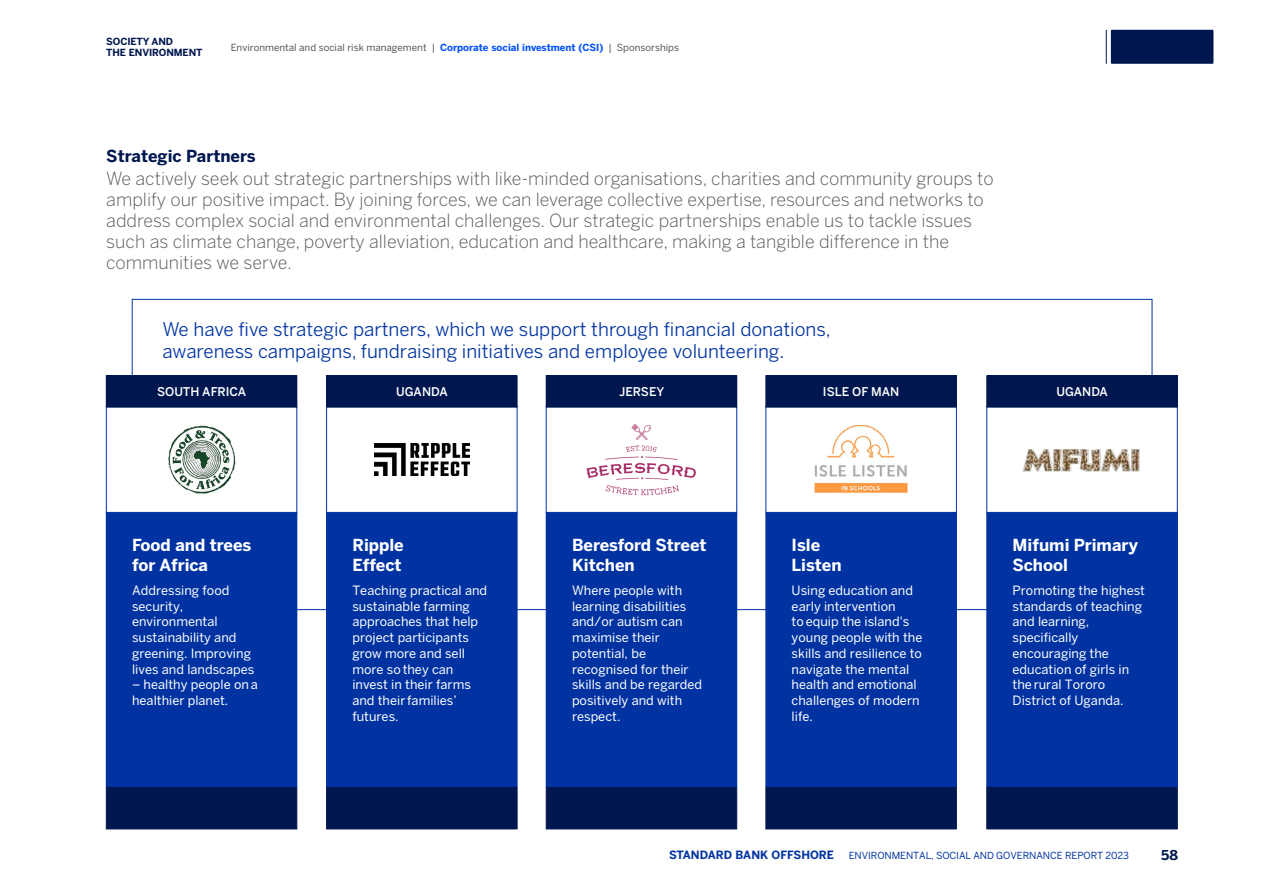
<style>
.page{position:relative;width:1263px;height:893px;background:#fff}
.page>*{position:absolute;margin:0;border:0;box-sizing:border-box;transform-origin:0 0}
.t1{font:18.75px/22.5px "Benton Sans";color:#0033a1}
.t2{font:300 18px/21px "Benton Sans";color:#575756}
.t3{font:700 16.5px/19.5px "Benton Sans";color:#fff}
.t4{font:700 16.5px "Benton Sans";color:#00164e}
.t5{font:700 13.5px "Benton Sans";color:#00164e}
.t6{font:12.75px/15.8px "Benton Sans";color:#fff}
.t7{font:500 12px "Benton Sans";color:#fff}
.t8{font:700 11.4px "Benton Sans";color:#0033a1}
.t9{font:9.75px "Benton Sans";color:#575756}
.t10{font:9.75px "Benton Sans";letter-spacing:-.01em;color:#0033a1}
.t11{font:700 9.75px/11.2px "Benton Sans";letter-spacing:-.01em;color:#00164e}
.s1{font-weight:700;color:#0051ff}
</style>
<div class="page">
<div style="left:326px;top:787px;width:191px;height:42px;background:#00164e"></div>
<div style="left:546px;top:787px;width:191px;height:42px;background:#00164e"></div>
<div style="left:766px;top:787px;width:191px;height:42px;background:#00164e"></div>
<div style="left:986px;top:787px;width:191px;height:42px;background:#00164e"></div>
<div style="left:106px;top:787px;width:191px;height:42px;background:#00164e"></div>
<div style="left:327px;top:512px;width:190px;height:274px;background:#0033a1"></div>
<div style="left:326px;top:512px;width:191px;height:275px;border:1px solid #0033a1"></div>
<div style="left:546px;top:512px;width:191px;height:274px;background:#0033a1"></div>
<div style="left:546px;top:512px;width:191px;height:275px;border:1px solid #0033a1"></div>
<div style="left:766px;top:512px;width:190px;height:274px;background:#0033a1"></div>
<div style="left:766px;top:512px;width:191px;height:275px;border:1px solid #0033a1"></div>
<div style="left:987px;top:512px;width:190px;height:274px;background:#0033a1"></div>
<div style="left:986px;top:512px;width:191px;height:275px;border:1px solid #0033a1"></div>
<div style="left:106px;top:512px;width:191px;height:274px;background:#0033a1"></div>
<div style="left:106px;top:512px;width:191px;height:275px;border:1px solid #0033a1"></div>
<div style="left:326px;top:406px;width:191px;height:107px;background:#fff;border:1px solid #0033a1"></div>
<div style="left:546px;top:406px;width:191px;height:107px;background:#fff;border:1px solid #0033a1"></div>
<div style="left:766px;top:406px;width:191px;height:107px;background:#fff;border:1px solid #0033a1"></div>
<div style="left:986px;top:406px;width:191px;height:107px;background:#fff;border:1px solid #0033a1"></div>
<div style="left:106px;top:406px;width:191px;height:107px;background:#fff;border:1px solid #0033a1"></div>
<img style="left:168px;top:425px;width:68px;height:69px">
<img style="left:374px;top:444px;width:96px;height:31px">
<img style="left:586px;top:424px;width:110px;height:72px">
<img style="left:814px;top:425px;width:94px;height:69px">
<img style="left:1022px;top:449px;width:118px;height:23px">
<div style="left:327px;top:376px;width:190px;height:31px;background:#00164e"></div>
<div style="left:326px;top:375px;width:191px;height:32px;border:1px solid #00164e"></div>
<div style="left:546px;top:376px;width:191px;height:31px;background:#00164e"></div>
<div style="left:546px;top:375px;width:191px;height:32px;border:1px solid #00164e"></div>
<div style="left:766px;top:376px;width:190px;height:31px;background:#00164e"></div>
<div style="left:766px;top:375px;width:191px;height:32px;border:1px solid #00164e"></div>
<div style="left:987px;top:376px;width:190px;height:31px;background:#00164e"></div>
<div style="left:986px;top:375px;width:191px;height:32px;border:1px solid #00164e"></div>
<div style="left:106px;top:376px;width:191px;height:31px;background:#00164e"></div>
<div style="left:106px;top:375px;width:191px;height:32px;border:1px solid #00164e"></div>
<div style="left:1111px;top:30px;width:102px;height:34px;background:#00164e"></div>
<hr style="left:1106px;top:30px;width:1px;height:34px;background:#00164e">
<p class="t11" style="left:106px;top:36px;width:98px">SOCIETY AND<br>THE ENVIRONMENT</p>
<p class="t9" style="left:231px;top:41px;width:450px">Environmental and social risk management | <span class="s1">Corporate social investment (CSI)</span> | Sponsorships</p>
<p class="t4" style="left:106px;top:146px;width:151px">Strategic Partners</p>
<p class="t2" style="left:106px;top:168px;width:889px">We actively seek out strategic partnerships with like-minded organisations, charities and community groups to amplify our positive impact. By joining forces, we can leverage collective expertise, resources and networks to address complex social and environmental challenges. Our strategic partnerships enable us to tackle issues such as climate change, poverty alleviation, education and healthcare, making a tangible difference in the communities we serve.</p>
<h1 class="t1" style="left:163px;top:318px;width:670px">We have five strategic partners, which we support through financial donations, awareness campaigns, fundraising initiatives and employee volunteering.</h1>
<p class="t7" style="left:157px;top:385px;width:90px">SOUTH AFRICA</p>
<p class="t7" style="left:396px;top:385px;width:53px">UGANDA</p>
<p class="t7" style="left:619px;top:385px;width:47px">JERSEY</p>
<p class="t7" style="left:823px;top:385px;width:78px">ISLE OF MAN</p>
<p class="t7" style="left:1056px;top:385px;width:53px">UGANDA</p>
<p class="t3" style="left:132px;top:535px;width:121px">Food and trees for Africa</p>
<p class="t6" style="left:132px;top:582px;width:124px">Addressing food security, environmental sustainability and greening. Improving lives and landscapes</p>
<p class="t6" style="left:132px;top:677px;width:127px">– healthy people on a healthier planet.</p>
<p class="t3" style="left:352px;top:535px;width:53px">Ripple<br>Effect</p>
<p class="t6" style="left:352px;top:582px;width:136px">Teaching practical and sustainable farming approaches that help project participants grow more and sell more so they can invest in their farms and their families’ futures.</p>
<p class="t3" style="left:572px;top:535px;width:136px">Beresford Street<br>Kitchen</p>
<p class="t6" style="left:572px;top:582px;width:132px">Where people with learning disabilities and/or autism can maximise their potential, be recognised for their skills and be regarded positively and with respect.</p>
<p class="t3" style="left:792px;top:535px;width:51px">Isle<br>Listen</p>
<p class="t6" style="left:792px;top:582px;width:132px">Using education and early intervention<br>to equip the island's young people with the skills and resilience to navigate the mental health and emotional challenges of modern life.</p>
<p class="t3" style="left:1012px;top:535px;width:127px">Mifumi Primary<br>School</p>
<p class="t6" style="left:1012px;top:582px;width:134px">Promoting the highest standards of teaching and learning, specifically encouraging the education of girls in the rural Tororo<br>District of Uganda.</p>
<p class="t8" style="left:669px;top:848px;width:167px">STANDARD BANK OFFSHORE</p>
<p class="t10" style="left:849px;top:850px;width:282px">ENVIRONMENTAL, SOCIAL AND GOVERNANCE REPORT 2023</p>
<p class="t5" style="left:1161px;top:847px;width:18px">58</p>
</div>
